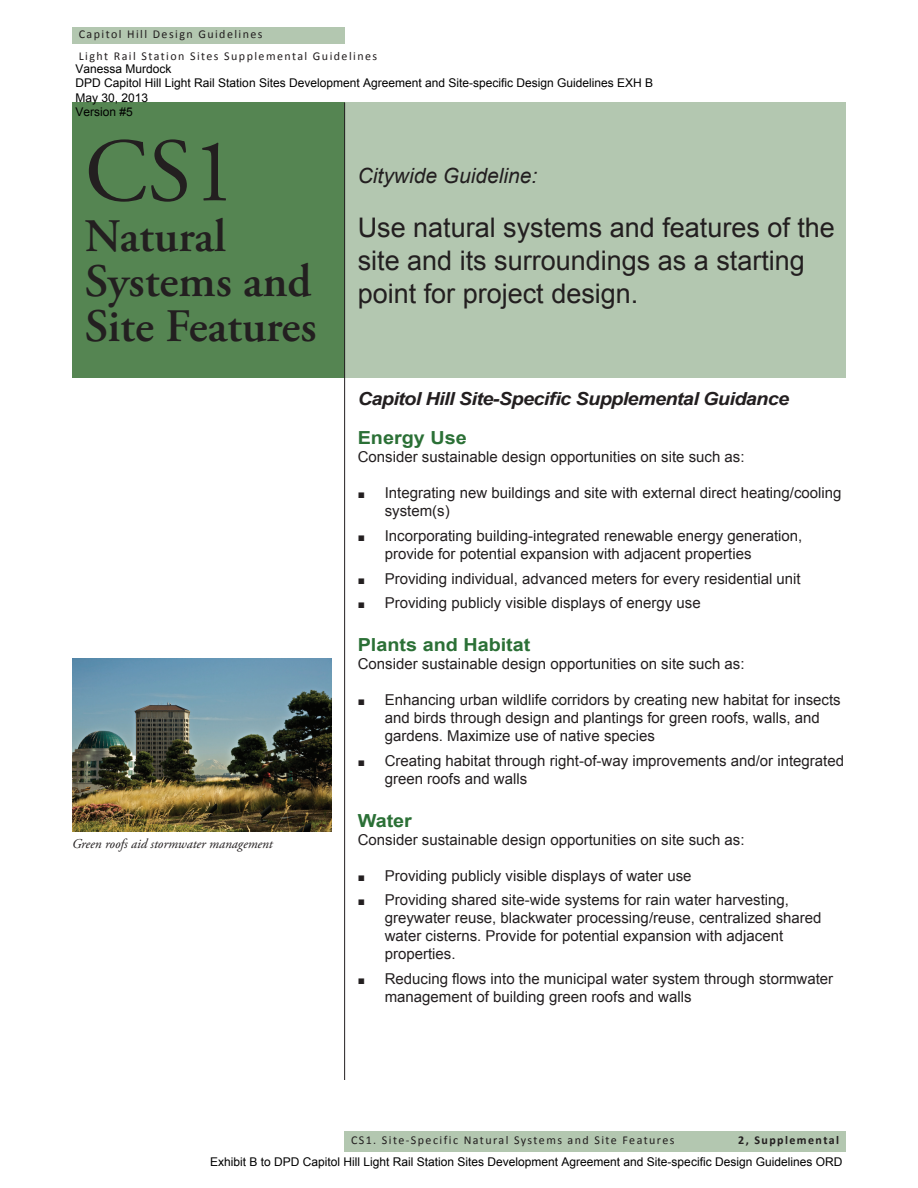
<style>
.page{position:relative;width:918px;height:1188px;background:#fff}
.page>*{position:absolute;margin:0;border:0;box-sizing:border-box;transform-origin:0 0}
.t1{font:90px "Adobe Garamond Pro";color:#231f20}
.t2{font:600 46.5px/45px "Adobe Garamond Pro";color:#231f20}
.t3{font:27px/33px "Arial";color:#231f20}
.t4{font:italic 21px "Arial";color:#231f20}
.t5{font:italic 700 18px "Arial";letter-spacing:-.03em;color:#231f20;scale:1.1 1}
.t6{font:700 18px "Arial";color:#2b7036;scale:1.1 1}
.t7{font:15px/18px "Arial";color:#231f20}
.t8{font:italic 13.5px "Adobe Garamond Pro";color:#231f20}
.t9{font:12px/14.4px "Arial";color:#000}
.t10{font:12px/21.6px "Calibri";letter-spacing:.12em;color:#231f20}
.t11{font:700 12px "Calibri";letter-spacing:.12em;color:#231f20}
.s1{font-size:12px}
</style>
<div class="page">
<div style="left:72px;top:27px;width:272px;height:16px;background:#b3c7b0"></div>
<div style="left:344px;top:1131px;width:502px;height:20px;background:#b3c7b0"></div>
<div style="left:345px;top:103px;width:501px;height:275px;background:#b3c7b0"></div>
<div style="left:72px;top:103px;width:272px;height:275px;background:#558552"></div>
<img style="left:72px;top:659px;width:259px;height:173px">
<hr style="left:344px;top:103px;width:1px;height:977px;background:#231f20">
<p class="t10" style="left:79px;top:23px;width:300px">Capitol Hill Design Guidelines<br>Light Rail Station Sites Supplemental Guidelines</p>
<p class="t9" style="left:76px;top:62px;width:579px">Vanessa Murdock<br>DPD Capitol Hill Light Rail Station Sites Development Agreement and Site-specific Design Guidelines EXH B May 30, 2013<br>Version #5</p>
<h1 class="t1" style="left:85px;top:118px;width:153px">CS1</h1>
<h2 class="t2" style="left:85px;top:214px;width:233px">Natural<br>Systems and<br>Site Features</h2>
<p class="t8" style="left:72px;top:835px;width:202px">Green roofs aid stormwater management</p>
<h3 class="t4" style="left:358px;top:162px;width:181px">Citywide Guideline:</h3>
<h3 class="t3" style="left:358px;top:211px;width:479px">Use natural systems and features of the site and its surroundings as a starting point for project design.</h3>
<p class="t5" style="left:358px;top:387px;width:394px">Capitol Hill Site-Specific Supplemental Guidance</p>
<p class="t6" style="left:358px;top:426px;width:101px">Energy Use</p>
<p class="t7" style="left:358px;top:448px;width:388px">Consider sustainable design opportunities on site such as:</p>
<p class="t7" style="left:385px;top:484px;width:458px;text-indent:-27px"><span class="s1">■</span> Integrating new buildings and site with external direct heating/cooling system(s)</p>
<p class="t7" style="left:385px;top:527px;width:419px;text-indent:-27px"><span class="s1">■</span> Incorporating building-integrated renewable energy generation, provide for potential expansion with adjacent properties</p>
<p class="t7" style="left:358px;top:570px;width:444px"><span class="s1">■</span> Providing individual, advanced meters for every residential unit</p>
<p class="t7" style="left:358px;top:594px;width:344px"><span class="s1">■</span> Providing publicly visible displays of energy use</p>
<p class="t6" style="left:358px;top:633px;width:159px">Plants and Habitat</p>
<p class="t7" style="left:358px;top:655px;width:388px">Consider sustainable design opportunities on site such as:</p>
<p class="t7" style="left:385px;top:691px;width:458px;text-indent:-27px"><span class="s1">■</span> Enhancing urban wildlife corridors by creating new habitat for insects and birds through design and plantings for green roofs, walls, and gardens. Maximize use of native species</p>
<p class="t7" style="left:385px;top:752px;width:461px;text-indent:-27px"><span class="s1">■</span> Creating habitat through right-of-way improvements and/or integrated green roofs and walls</p>
<p class="t6" style="left:358px;top:809px;width:51px">Water</p>
<p class="t7" style="left:358px;top:831px;width:388px">Consider sustainable design opportunities on site such as:</p>
<p class="t7" style="left:358px;top:867px;width:335px"><span class="s1">■</span> Providing publicly visible displays of water use</p>
<p class="t7" style="left:385px;top:891px;width:438px;text-indent:-27px"><span class="s1">■</span> Providing shared site-wide systems for rain water harvesting, greywater reuse, blackwater processing/reuse, centralized shared water cisterns. Provide for potential expansion with adjacent properties.</p>
<p class="t7" style="left:385px;top:970px;width:450px;text-indent:-27px"><span class="s1">■</span> Reducing flows into the municipal water system through stormwater management of building green roofs and walls</p>
<p class="t10" style="left:351px;top:1129px;width:325px">CS1. Site-Specific Natural Systems and Site Features</p>
<p class="t11" style="left:738px;top:1133px;width:103px">2, Supplemental</p>
<p class="t9" style="left:210px;top:1155px;width:634px">Exhibit B to DPD Capitol Hill Light Rail Station Sites Development Agreement and Site-specific Design Guidelines ORD</p>
</div>
